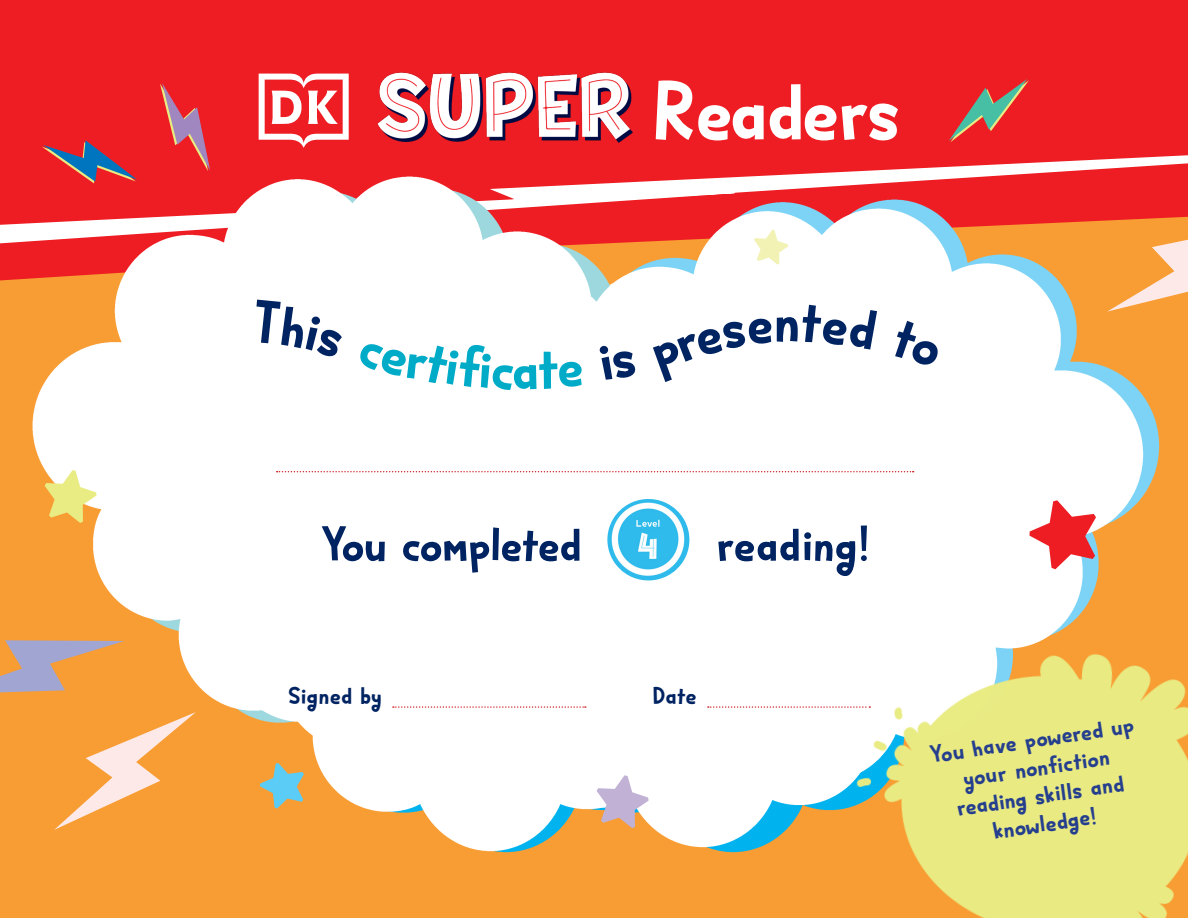
<style>
.page{position:relative;width:1188px;height:918px;background:#fff}
.page>*{position:absolute;margin:0;border:0;box-sizing:border-box;transform-origin:0 0}
.t1{font:87.75px "Bakeapple";letter-spacing:-.045em;color:#fff}
.t2{font:50.85px "Bakeapple";letter-spacing:-.04em;color:#002362}
.t3{font:25.35px/28.2px "Bakeapple";color:#253f8e;text-align:center}
.t4{font:25.35px "Bakeapple";letter-spacing:-.02em;color:#002362}
</style>
<div class="page">
<div style="left:0;top:26px;width:1188px;height:892px;background:#f89d33"></div>
<div style="left:0;top:0;width:1188px;height:74px;background:#ee1d23"></div>
<div style="left:366px;top:58px;width:276px;height:16px;background:#ee1d23"></div>
<img style="left:32px;top:393px;width:133px;height:234px">
<img style="left:165px;top:393px;width:644px;height:460px">
<div style="left:549px;top:393px;width:597px;height:391px;background:#fff"></div>
<svg style="left:54px;top:712px;width:142px;height:118px"></svg>
<svg style="left:0;top:640px;width:124px;height:52px"></svg>
<svg style="left:260px;top:763px;width:44px;height:46px"></svg>
<svg style="left:1030px;top:500px;width:66px;height:69px;background:#ee8a8f"></svg>
<svg style="left:597px;top:775px;width:52px;height:53px"></svg>
<svg style="left:45px;top:470px;width:52px;height:53px"></svg>
<img style="left:809px;top:622px;width:379px;height:296px">
<svg style="left:277px;top:471px;width:637px;height:1px"></svg>
<svg style="left:393px;top:706px;width:193px;height:2px"></svg>
<svg style="left:708px;top:706px;width:162px;height:2px"></svg>
<img style="left:607px;top:499px;width:82px;height:81px;border-radius:41px">
<svg style="left:0;top:74px;width:1188px;height:319px;background:#f19c95"></svg>
<p class="t1" style="left:651px;top:63px;width:252px">Readers</p>
<p class="t2" style="left:319px;top:516px;width:264px">You completed</p>
<p class="t2" style="left:716px;top:516px;width:155px">reading!</p>
<p class="t4" style="left:288px;top:682px;width:96px">Signed by</p>
<p class="t4" style="left:653px;top:682px;width:46px">Date</p>
<p class="t3" style="left:927px;top:743px;width:209px;rotate:-9deg">You have powered up your nonfiction reading skills and knowledge!</p>
</div>
